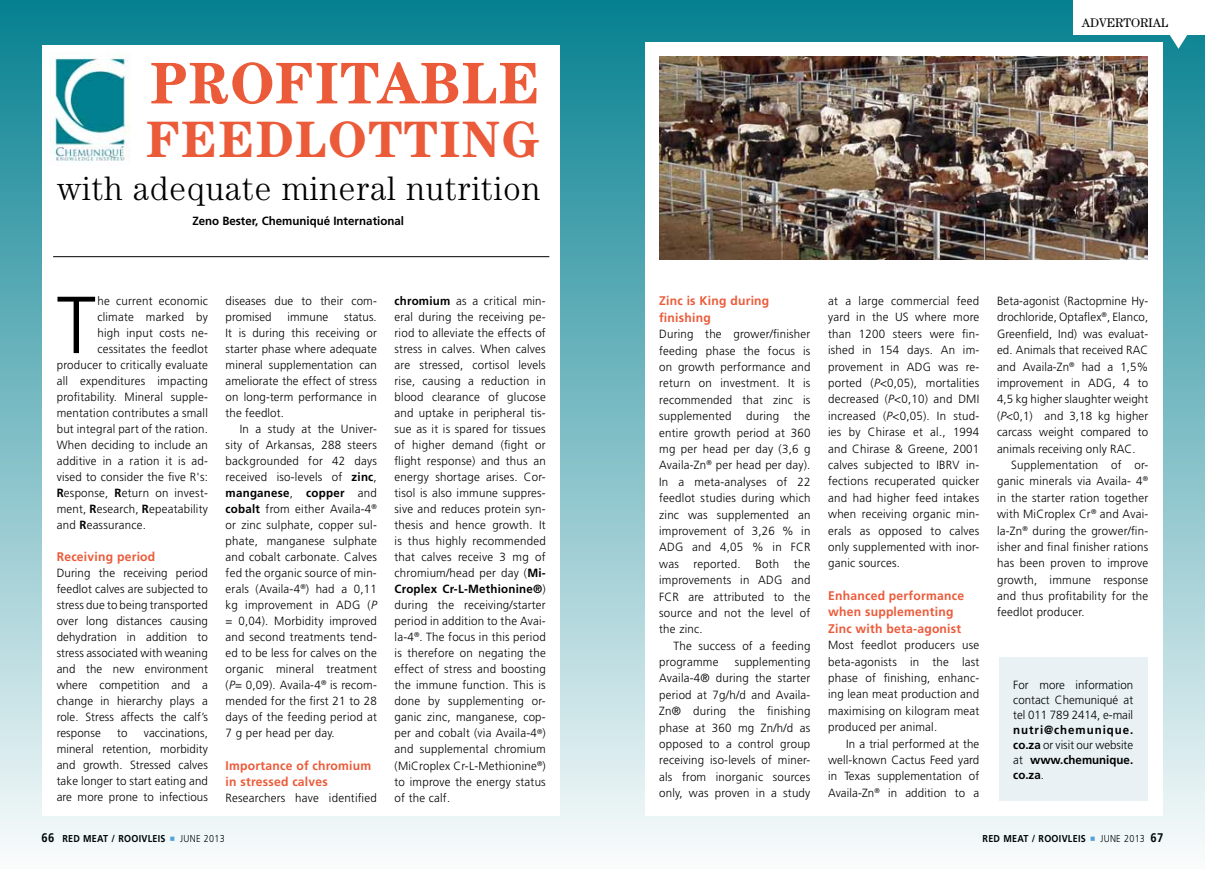
<style>
.page{position:relative;width:1205px;height:869px;background:#fff}
.page>*{position:absolute;margin:0;border:0;box-sizing:border-box;transform-origin:0 0}
.t1{font:300 80.62px "Frutiger";color:#000}
.t2{font:700 58.75px "Century";letter-spacing:.02em;color:#eb5a39}
.t3{font:700 51.25px "Century";letter-spacing:.03em;color:#eb5a39}
.t4{font:300 34.12px "Century";letter-spacing:.03em;color:#000}
.t5{font:700 12.5px/16.4px "Frutiger";letter-spacing:.02em;color:#eb5a39}
.t6{font:12.5px "Century";color:#000}
.t7{font:300 11.88px/16px "Frutiger";letter-spacing:.02em;color:#000;text-align:justify}
.t8{font:700 11.88px/15px "Frutiger";color:#000;text-align:justify}
.t9{font:700 10px "Frutiger";letter-spacing:.03em;color:#000;scale:.9 1}
.t10{font:300 10px "Frutiger";letter-spacing:.03em;color:#000;scale:.9 1}
.s1{font-weight:700}
.s2{font-style:italic}
.s3{font-weight:300}
.s4{font-size:12.5px}
.s5{font-weight:700;font-size:12.5px}
</style>
<div class="page">
<div style="left:0;top:0;width:1205px;height:868px;background:linear-gradient(to bottom,#0a8392,#fafcfc)"></div>
<div style="left:43px;top:45px;width:517px;height:770px;background:#fff"></div>
<hr style="left:53px;top:256px;width:496px;height:1px;background:#000">
<img style="left:50px;top:54px;width:80px;height:107px">
<div style="left:645px;top:42px;width:517px;height:773px;background:#fff"></div>
<svg style="left:1164px;top:35px;width:28px;height:14px"></svg>
<div style="left:1074px;top:0;width:131px;height:35px;background:#fff"></div>
<div style="left:999px;top:657px;width:148px;height:143px;background:#e9f1f4"></div>
<img style="left:659px;top:56px;width:489px;height:203px">
<svg style="left:170px;top:835px;width:5px;height:5px"></svg>
<svg style="left:1090px;top:835px;width:5px;height:5px"></svg>
<h2 class="t2" style="left:151px;top:49px;width:391px">PROFITABLE</h2>
<h3 class="t3" style="left:147px;top:109px;width:395px">FEEDLOTTING</h3>
<h3 class="t4" style="left:57px;top:176px;width:484px">with adequate mineral nutrition</h3>
<p class="t8" style="left:192px;top:214px;width:213px">Zeno Bester, Chemuniqué International</p>
<h1 class="t1" style="left:57px;top:291px;width:41px">T</h1>
<p class="t7" style="left:97px;top:293px;width:112px">he current economic</p>
<p class="t7" style="left:97px;top:309px;width:112px">climate marked by</p>
<p class="t7" style="left:97px;top:325px;width:112px">high input costs ne-</p>
<p class="t7" style="left:97px;top:341px;width:112px">cessitates the feedlot</p>
<p class="t7" style="left:57px;top:357px;width:153px">producer to critically evaluate</p>
<p class="t7" style="left:57px;top:373px;width:153px">all expenditures impacting</p>
<p class="t7" style="left:57px;top:389px;width:153px">profitability. Mineral supple-</p>
<p class="t7" style="left:57px;top:405px;width:153px">mentation contributes a small</p>
<p class="t7" style="left:57px;top:421px;width:153px">but integral part of the ration.</p>
<p class="t7" style="left:57px;top:437px;width:153px">When deciding to include an</p>
<p class="t7" style="left:57px;top:453px;width:153px">additive in a ration it is ad-</p>
<p class="t7" style="left:57px;top:469px;width:153px">vised to consider the five R's:</p>
<p class="t7" style="left:57px;top:485px;width:153px"><span class="s1">R</span>esponse, <span class="s1">R</span>eturn on invest-</p>
<p class="t7" style="left:57px;top:501px;width:153px">ment, <span class="s1">R</span>esearch, <span class="s1">R</span>epeatability</p>
<p class="t7" style="left:57px;top:517px;width:91px">and <span class="s1">R</span>eassurance.</p>
<p class="t5" style="left:57px;top:549px;width:100px">Receiving period</p>
<p class="t7" style="left:57px;top:565px;width:153px">During the receiving period feedlot calves are subjected to stress due to being transported over long distances causing dehydration in addition to stress associated with weaning and the new environment where competition and a change in hierarchy plays a role. Stress affects the calf’s response</p>
<p class="t7" style="left:57px;top:725px;width:153px;text-indent:87px">vaccinations, mineral retention, morbidity and growth. Stressed calves take longer to start eating and are more prone to infectious</p>
<p class="t7" style="left:117px;top:725px;width:12px">to</p>
<p class="t7" style="left:226px;top:293px;width:153px">diseases due to their com&shy;promised</p>
<p class="t7" style="left:287px;top:309px;width:42px">immune</p>
<p class="t7" style="left:226px;top:309px;width:153px;text-indent:118px">status.<br>It is during this receiving or starter phase where adequate mineral supplementation can ameliorate the effect of stress on long-term performance in the feedlot.</p>
<p class="t7" style="left:226px;top:421px;width:153px;text-indent:14px">In a study at the Univer&shy;sity of Arkansas, 288 steers backgrounded for 42 days received iso-levels of <span class="s1">zinc</span>, <span class="s1">manganese</span>, <span class="s1">copper</span> and <span class="s1">cobalt</span> from either Availa-4<sup>® </sup>or zinc sulphate, copper sul&shy;phate, manganese sulphate and cobalt carbonate. Calves fed the organic source of min&shy;erals (Availa-4<sup>®</sup>) had a 0,11 kg improvement in ADG (<span class="s2">P </span>= 0,04). Morbidity improved and second treatments tend&shy;ed to be less for calves on the organic mineral treatment (<span class="s2">P</span>= 0,09). Availa-4<sup>®</sup> is recom&shy;mended for the first 21 to 28 days of the feeding period at 7 g per head per day.</p>
<p class="t5" style="left:226px;top:757px;width:147px;line-height:16px">Importance of chromium in stressed calves</p>
<p class="t7" style="left:226px;top:789px;width:153px">Researchers have identified</p>
<p class="t7" style="left:394px;top:293px;width:153px"><span class="s1">chromium</span> as a critical min&shy;eral during the receiving pe&shy;riod to alleviate the effects of stress in calves. When calves are stressed, cortisol levels rise, causing a reduction in blood clearance of glucose and uptake in peripheral tis&shy;sue as it is spared for tissues of higher demand (fight or flight response) and thus an energy shortage arises. Cor&shy;tisol is also immune suppres&shy;sive and reduces protein syn&shy;thesis and hence growth. It is thus highly recommended that calves receive 3 mg of chromium/head per day (<span class="s1">Mi-Croplex Cr-L-Methionine®</span>) during the receiving/starter period in addition to the Avai&shy;la-4<sup>®</sup>. The focus in this period is therefore on negating the effect of stress and boosting the immune function. This is done by supplementing or&shy;ganic zinc, manganese, cop&shy;per and cobalt (via Availa-4<sup>®</sup>) and supplemental chromium (MiCroplex Cr-L-Methionine<sup>®</sup>) to improve the energy status of the calf.</p>
<p class="t6" style="left:1082px;top:16px;width:88px">ADVERTORIAL</p>
<p class="t5" style="left:659px;top:294px;width:112px">Zinc is King during finishing</p>
<p class="t7" style="left:659px;top:326px;width:153px;line-height:16.4px">During the grower/finisher feeding phase the focus is on growth performance and return on investment. It is recommended that zinc is supplemented during the entire growth period at 360 mg per head per day (3,6 g Availa-Zn<sup>®</sup> per head per day).<br>In a meta-analyses of 22 feedlot studies during which zinc was supplemented an improvement of 3,26 % in ADG and 4,05 % in FCR was reported. Both the improvements in ADG and FCR are attributed to the source and not the level of the zinc.</p>
<p class="t7" style="left:659px;top:638px;width:153px;line-height:16.4px;text-indent:14px">The success of a feeding programme</p>
<p class="t7" style="left:659px;top:654px;width:153px;line-height:16.4px;text-indent:75px">supplementing Availa-4® during the starter period at 7g/h/d and Availa-Zn® during the finishing phase at 360 mg Zn/h/d as opposed to a control group receiving iso-levels of miner&shy;als from inorganic sources only, was proven in a study</p>
<p class="t7" style="left:828px;top:293px;width:153px;line-height:16.4px">at a large commercial feed yard in the US where more than 1200 steers were fin&shy;ished in 154 days. An im&shy;provement in ADG was re&shy;ported (<span class="s2">P</span>&lt;0,05), mortalities decreased (<span class="s2">P</span>&lt;0,10) and DMI increased (<span class="s2">P</span>&lt;0,05). In stud&shy;ies by Chirase et al., 1994 and Chirase &amp; Greene, 2001 calves subjected to IBRV in&shy;fections recuperated quicker and had higher feed intakes when receiving organic min&shy;erals as opposed to calves only supplemented with inor&shy;ganic sources.</p>
<p class="t5" style="left:828px;top:588px;width:137px">Enhanced performance when supplementing<br>Zinc with beta-agonist</p>
<p class="t7" style="left:828px;top:637px;width:153px;line-height:16.4px">Most feedlot producers use beta-agonists in the last phase of finishing, enhanc&shy;ing lean meat production and maximising on kilogram meat produced per animal.</p>
<p class="t7" style="left:828px;top:735px;width:153px;line-height:16.4px;text-indent:18px">In a trial performed at the well-known Cactus Feed yard in Texas supplementation of Availa-Zn<sup>®</sup> in addition to a</p>
<p class="t7" style="left:997px;top:293px;width:153px;line-height:16.4px">Beta-agonist (Ractopmine Hy&shy;drochloride, Op taflex<sup>®</sup>, Elanco, Greenfield, Ind) was evaluat&shy;ed. Animals that received RAC and Availa-Zn<sup>®</sup> had a 1,5% improvement in ADG, 4 to 4,5 kg higher slaughter weight (<span class="s2">P</span>&lt;0,1) and 3,18 kg higher carcass weight compared to animals receiving only RAC.</p>
<p class="t7" style="left:997px;top:457px;width:153px;line-height:16.4px;text-indent:14px">Supplementation of or&shy;ganic minerals via Availa- 4<sup>® </sup>in the starter ration together with MiCroplex Cr<sup>®</sup> and Avai&shy;la-Zn<sup>®</sup> during the grower/fin&shy;isher and final finisher rations has been proven to improve growth, immune response and thus profitability for the feedlot producer.</p>
<p class="t7" style="left:1013px;top:677px;width:121px;line-height:15px">For more information contact Chemuniqué at tel 011 789 2414, e-mail</p>
<p class="t8" style="left:1013px;top:722px;width:121px">nutri@chemunique. co.za <span class="s3">or visit our website at</span> www.chemunique. co.za<span class="s3">.</span></p>
<p class="t9" style="left:42px;top:833px;width:139px"><span class="s4">66</span> RED MEAT / ROOIVLEIS</p>
<p class="t10" style="left:180px;top:833px;width:51px">JUNE 2013</p>
<p class="t9" style="left:982px;top:833px;width:116px">RED MEAT / ROOIVLEIS</p>
<p class="t10" style="left:1100px;top:833px;width:71px">JUNE 2013 <span class="s5">67</span></p>
</div>
